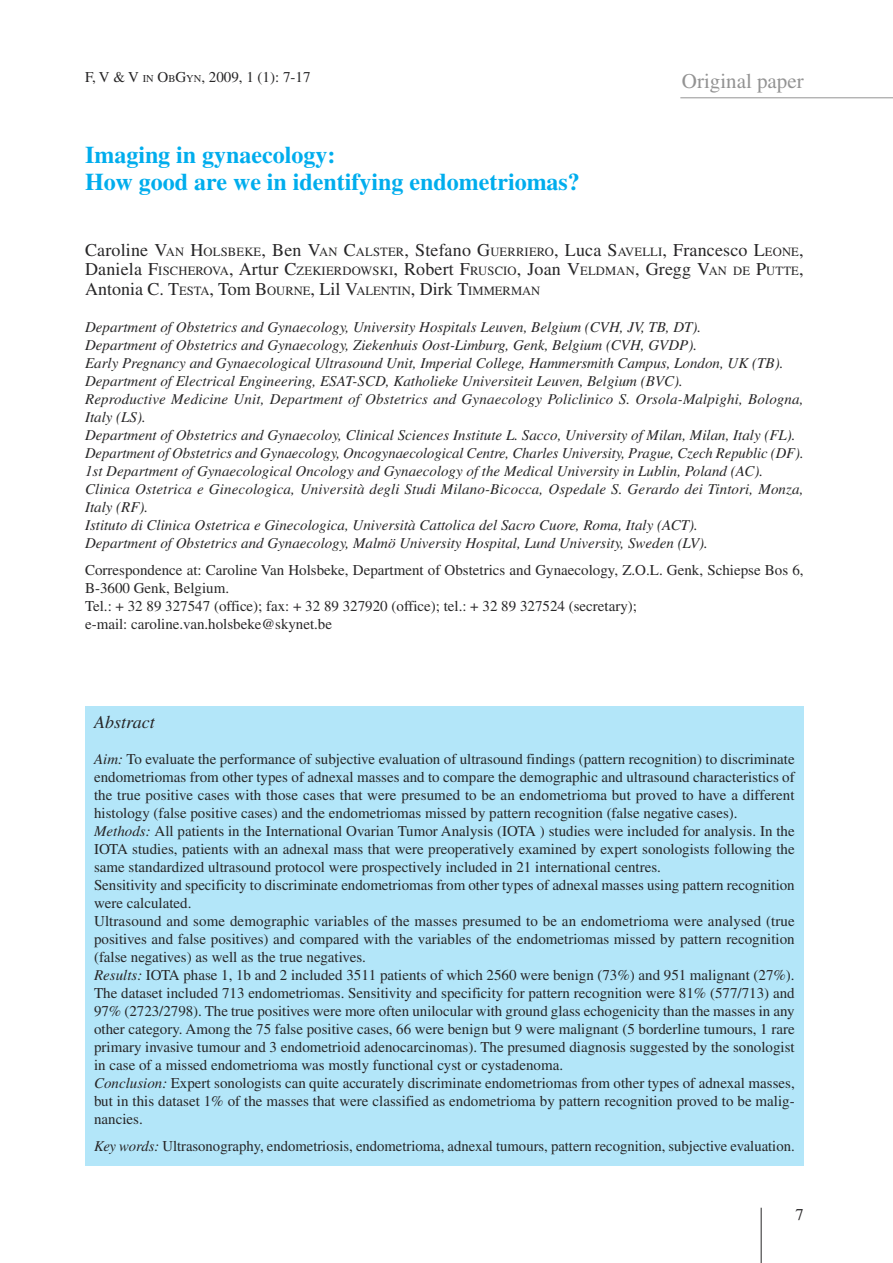
<style>
.page{position:relative;width:893px;height:1263px;background:#fff}
.page>*{position:absolute;margin:0;border:0;box-sizing:border-box;transform-origin:0 0}
.t1{font:700 24px/27px "Times";color:#00aded}
.t2{font:21px "Times";color:#939393}
.t3{font:18px "Times";letter-spacing:.01em;color:#272627}
.t4{font:italic 18px "Times";color:#272627}
.t5{font:16.5px "Times";color:#272627}
.t6{font:15px/18px "Times";color:#272627}
.t7{font:italic 15px/18px "Times";color:#272627}
.t8{font:12.6px "Times";letter-spacing:.015em;color:#272627}
.s1{font-size:10.5px}
.s2{font-size:12.6px}
.s3{font-size:18px}
.s4{font-style:italic}
</style>
<div class="page">
<hr style="left:761px;top:1208px;width:1px;height:55px;background:#272627">
<div style="left:85px;top:706px;width:719px;height:459px;background:#b3e6f9"></div>
<hr style="left:680px;top:97px;width:213px;height:1px;background:#939393">
<p class="t6" style="left:85px;top:70px;width:227px">F, V &amp; V <span class="s1">IN</span> O<span class="s1">B</span>G<span class="s1">YN</span>, 2009, 1 (1): 7-17</p>
<h2 class="t2" style="left:682px;top:74px;width:123px">Original paper</h2>
<h1 class="t1" style="left:85px;top:144px;width:496px">Imaging in gynaecology:<br>How good are we in identifying endometriomas?</h1>
<p class="t3" style="left:85px;top:244px;width:720px">Caroline V<span class="s2">AN</span> H<span class="s2">OLSBEKE</span>, Ben V<span class="s2">AN</span> C<span class="s2">ALSTER</span>, Stefano G<span class="s2">UERRIERO</span>, Luca S<span class="s2">AVELLI</span>, Francesco L<span class="s2">EONE</span>,</p>
<p class="t8" style="left:85px;top:267px;width:720px"><span class="s3">Daniela F</span>ISCHEROVA<span class="s3">, Artur C</span>ZEKIERDOWSKI<span class="s3">, Robert F</span>RUSCIO<span class="s3">, Joan V</span>ELDMAN<span class="s3">, Gregg V</span>AN DE <span class="s3">P</span>UTTE<span class="s3">,</span></p>
<p class="t3" style="left:85px;top:283px;width:457px">Antonia C. T<span class="s2">ESTA</span>, Tom B<span class="s2">OURNE</span>, Lil V<span class="s2">ALENTIN</span>, Dirk T<span class="s2">IMMERMAN</span></p>
<p class="t7" style="left:85px;top:320px;width:720px">Department of Obstetrics and Gynaecology, University Hospitals Leuven, Belgium (CVH, JV, TB, DT).<br>Department of Obstetrics and Gynaecology, Ziekenhuis Oost-Limburg, Genk, Belgium (CVH, GVDP).<br>Early Pregnancy and Gynaecological Ultrasound Unit, Imperial College, Hammersmith Campus, London, UK (TB).<br>Department of Electrical Engineering, ESAT-SCD, Katholieke Universiteit Leuven, Belgium (BVC).<br>Reproductive Medicine Unit, Department of Obstetrics and Gynaecology Policlinico S. Orsola-Malpighi, Bologna, Italy (LS).<br>Department of Obstetrics and Gynaecoloy, Clinical Sciences Institute L. Sacco, University of Milan, Milan, Italy (FL).<br>Department of Obstetrics and Gynaecology, Oncogynaecological Centre, Charles University, Prague, Czech Republic (DF).<br>1st Department of Gynaecological Oncology and Gynaecology of the Medical University in Lublin, Poland (AC).<br>Clinica Ostetrica e Ginecologica, Università degli Studi Milano-Bicocca, Ospedale S. Gerardo dei Tintori, Monza, Italy (RF).<br>Istituto di Clinica Ostetrica e Ginecologica, Università Cattolica del Sacro Cuore, Roma, Italy (ACT).<br>Department of Obstetrics and Gynaecology, Malmö University Hospital, Lund University, Sweden (LV).</p>
<p class="t6" style="left:85px;top:563px;width:720px">Correspondence at: Caroline Van Holsbeke, Department of Obstetrics and Gynaecology, Z.O.L. Genk, Schiepse Bos 6, B-3600 Genk, Belgium.<br>Tel.: + 32 89 327547 (office); fax: + 32 89 327920 (office); tel.: + 32 89 327524 (secretary);<br>e-mail: caroline.van.holsbeke@skynet.be</p>
<p class="t4" style="left:94px;top:715px;width:62px">Abstract</p>
<p class="t6" style="left:94px;top:751px;width:702px"><span class="s4">Aim:</span> To evaluate the performance of subjective evaluation of ultrasound findings (pattern recognition) to discriminate endometriomas from other types of adnexal masses and to compare the demographic and ultrasound characteristics of the true positive cases with those cases that were presumed to be an endometrioma but proved to have a different histology (false positive cases) and the endometriomas missed by pattern recognition (false negative cases).<br><span class="s4">Methods:</span> All patients in the International Ovarian Tumor Analysis (IOTA ) studies were included for analysis. In the IOTA studies, patients with an adnexal mass that were preoperatively examined by expert sonologists following the same standardized ultrasound protocol were prospectively included in 21 international centres.<br>Sensitivity and specificity to discriminate endometriomas from other types of adnexal masses using pattern recognition were calculated.<br>Ultrasound and some demographic variables of the masses presumed to be an endometrioma were analysed (true positives and false positives) and compared with the variables of the endometriomas missed by pattern recognition (false negatives) as well as the true negatives.<br><span class="s4">Results:</span> IOTA phase 1, 1b and 2 included 3511 patients of which 2560 were benign (73%) and 951 malignant (27%).<br>The dataset included 713 endometriomas. Sensitivity and specificity for pattern recognition were 81% (577/713) and 97% (2723/2798). The true positives were more often unilocular with ground glass echogenicity than the masses in any other category. Among the 75 false positive cases, 66 were benign but 9 were malignant (5 borderline tumours, 1 rare primary invasive tumour and 3 endometrioid adenocarcinomas). The presumed diagnosis suggested by the sonologist in case of a missed endometrioma was mostly functional cyst or cystadenoma.<br><span class="s4">Conclusion:</span> Expert sonologists can quite accurately discriminate endometriomas from other types of adnexal masses, but in this dataset 1% of the masses that were classified as endometrioma by pattern recognition proved to be malig&shy;nancies.</p>
<p class="t6" style="left:94px;top:1138px;width:702px"><span class="s4">Key words:</span> Ultrasonography, endometriosis, endometrioma, adnexal tumours, pattern recognition, subjective evaluation.</p>
<p class="t5" style="left:795px;top:1208px;width:10px">7</p>
</div>
